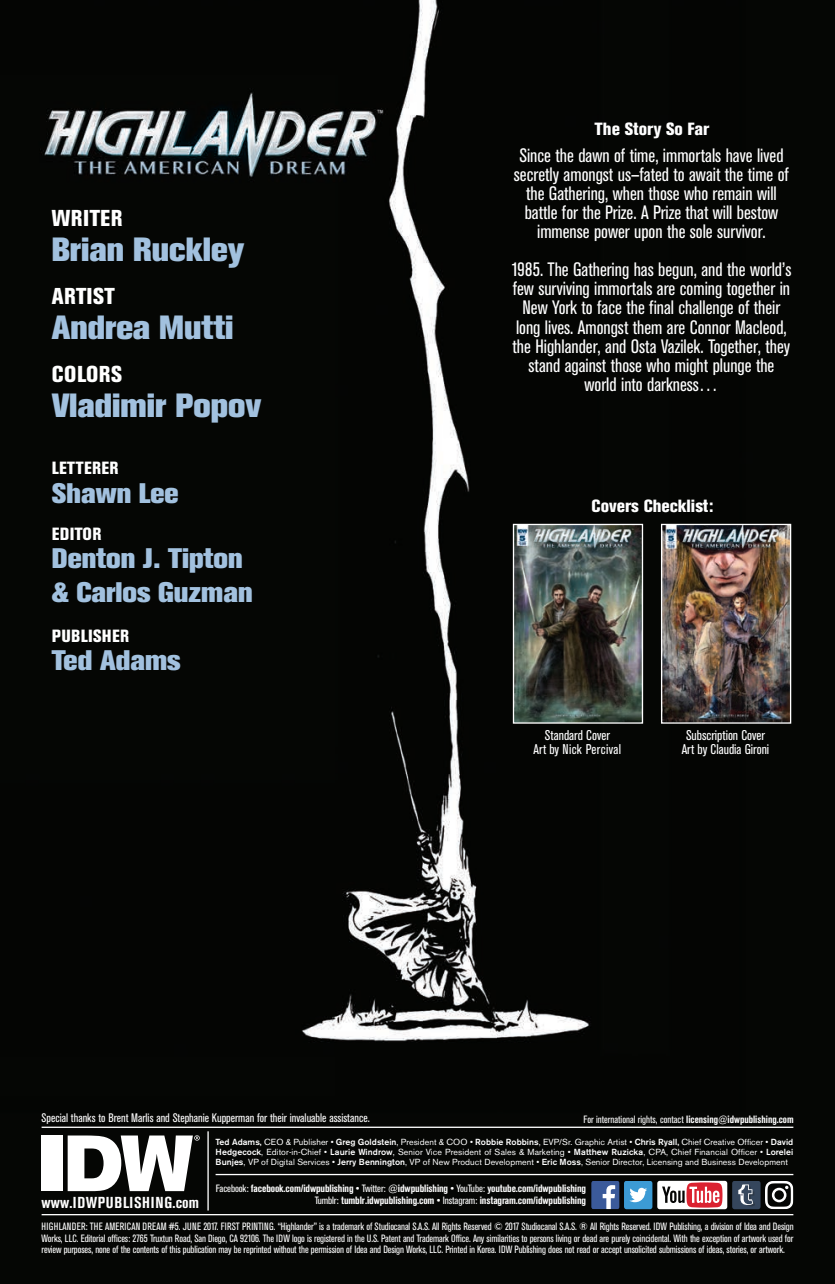
<style>
.page{position:relative;width:835px;height:1284px;background:#050604}
.page>*{position:absolute;margin:0;border:0;box-sizing:border-box;transform-origin:0 0}
.t1{font:800 33.25px "Akzidenz Grotesk BE";color:#a2c1df}
.t2{font:800 28px/33.6px "Akzidenz Grotesk BE";color:#a2c1df}
.t3{font:800 condensed 22.75px "Akzidenz Grotesk BE";letter-spacing:.02em;color:#fff}
.t4{font:condensed 19.25px/19.1px "Akzidenz Grotesk BE";color:#fff;text-align:center}
.t5{font:800 condensed 17.5px "Akzidenz Grotesk BE";color:#fff}
.t6{font:800 condensed 17.5px "Akzidenz Grotesk BE";letter-spacing:.02em;color:#fff}
.t7{font:700 condensed 15.75px "Akzidenz Grotesk BE";letter-spacing:.035em;color:#fff;scale:1.04 1}
.t8{font:condensed 14px/14px "Akzidenz Grotesk BE";color:#fff;text-align:center}
.t9{font:condensed 12.25px "Akzidenz Grotesk BE";color:#fff}
.t10{font:condensed 10.5px/11.4px "Akzidenz Grotesk BE";letter-spacing:-.01em;color:#fff;text-align:justify}
.t11{font:700 condensed 10.5px/12.2px "Akzidenz Grotesk BE";letter-spacing:-.01em;color:#fff;text-align:right;scale:1.05 1}
.t12{font:8.75px/9.6px "Akzidenz Grotesk BE";letter-spacing:.005em;color:#fff;text-align:justify}
.s1{font-weight:700}
.s2{font-weight:500}
.s3{font-weight:400}
</style>
<div class="page">
<div style="left:42px;top:1135px;width:21px;height:56px;background:#fff"></div>
<svg style="left:68px;top:1135px;width:132px;height:56px"></svg>
<hr style="left:42px;top:1214px;width:751px;height:1px;background:#fff">
<hr style="left:42px;top:1126px;width:751px;height:2px;background:#fff">
<hr style="left:216px;top:1173px;width:577px;height:2px;background:#fff">
<hr style="left:207px;top:1131px;width:2px;height:79px;background:#fff">
<div style="left:624px;top:1180px;width:28px;height:29px;background:#3c9bd5;border-radius:3px"></div>
<svg style="left:629px;top:1187px;width:18px;height:15px"></svg>
<div style="left:591px;top:1180px;width:28px;height:29px;background:#3b5a9a;border-radius:2px"></div>
<svg style="left:602px;top:1185px;width:13px;height:24px"></svg>
<div style="left:657px;top:1180px;width:70px;height:29px;background:#fff;border-radius:3px"></div>
<svg style="left:662px;top:1182px;width:60px;height:25px"></svg>
<svg style="left:765px;top:1180px;width:28px;height:29px"></svg>
<div style="left:732px;top:1180px;width:28px;height:29px;background:#35465c;border-radius:3px"></div>
<svg style="left:738px;top:1184px;width:17px;height:22px"></svg>
<img style="left:515px;top:526px;width:126px;height:195px">
<div style="left:513px;top:524px;width:130px;height:199px;border:1px solid #fff"></div>
<img style="left:663px;top:526px;width:126px;height:195px">
<div style="left:661px;top:524px;width:130px;height:199px;border:1px solid #fff"></div>
<h3 class="t3" style="left:52px;top:210px;width:72px">WRITER</h3>
<h1 class="t1" style="left:52px;top:237px;width:194px">Brian Ruckley</h1>
<h3 class="t3" style="left:52px;top:288px;width:65px">ARTIST</h3>
<h1 class="t1" style="left:52px;top:315px;width:183px">Andrea Mutti</h1>
<h3 class="t3" style="left:52px;top:366px;width:72px">COLORS</h3>
<h1 class="t1" style="left:52px;top:393px;width:211px">Vladimir Popov</h1>
<h3 class="t6" style="left:52px;top:462px;width:68px">LETTERER</h3>
<h2 class="t2" style="left:52px;top:478px;width:128px">Shawn Lee</h2>
<h3 class="t5" style="left:52px;top:528px;width:51px">EDITOR</h3>
<h2 class="t2" style="left:52px;top:544px;width:202px">Denton J. Tipton &amp; Carlos Guzman</h2>
<h3 class="t6" style="left:52px;top:629px;width:79px">PUBLISHER</h3>
<h2 class="t2" style="left:52px;top:646px;width:130px">Ted Adams</h2>
<h3 class="t5" style="left:594px;top:122px;width:116px">The Story So Far</h3>
<h3 class="t4" style="left:514px;top:147px;width:277px">Since the dawn of time, immortals have lived secretly amongst us—fated to await the time of the Gathering, when those who remain will battle for the Prize. A Prize that will bestow immense power upon the sole survivor.</h3>
<p class="t4" style="left:511px;top:261px;width:281px">1985. The Gathering has begun, and the world’s few surviving immortals are coming together in New York to face the final challenge of their long lives. Amongst them are Connor Macleod, the Highlander, and Osta Vazilek. Together, they stand against those who might plunge the world into darkness…</p>
<h3 class="t5" style="left:591px;top:499px;width:123px">Covers Checklist:</h3>
<h3 class="t8" style="left:534px;top:729px;width:89px">Standard Cover<br>Art by Nick Percival</h3>
<h3 class="t8" style="left:682px;top:729px;width:89px">Subscription Cover<br>Art by Claudia Gironi</h3>
<p class="t9" style="left:42px;top:1113px;width:330px">Special thanks to Brent Marlis and Stephanie Kupperman for their invaluable assistance.</p>
<p class="t10" style="left:583px;top:1114px;width:211px">For international rights, contact <span class="s1">licensing@idwpublishing.com</span></p>
<p class="t12" style="left:216px;top:1138px;width:579px"><span class="s2">Ted Adams,</span> CEO &amp; Publisher • <span class="s2">Greg Goldstein</span>, President &amp; COO • <span class="s2">Robbie Robbins</span>, EVP/Sr. Graphic Artist • <span class="s2">Chris Ryall,</span> Chief Creative Officer • <span class="s2">David Hedgecock</span>, Editor-in-Chief • <span class="s2">Laurie Windrow</span>, Senior Vice President of Sales &amp; Marketing • <span class="s2">Matthew Ruzicka</span>, CPA, Chief Financial Officer • <span class="s2">Lorelei Bunjes</span>, VP of Digital Services • <span class="s2">Jerry Bennington</span>, VP of New Product Development • <span class="s2">Eric Moss</span>, Senior Director, Licensing and Business Development</p>
<h3 class="t7" style="left:42px;top:1196px;width:153px">www.IDWPUBLISHING.com</h3>
<p class="t11" style="left:216px;top:1183px;width:354px"><span class="s3">Facebook:</span> facebook.com/idwpublishing <span class="s3">• Twitter:</span> @idwpublishing <span class="s3">• YouTube:</span> youtube.com/idwpublishing<br><span class="s3">Tumblr:</span> tumblr.idwpublishing.com <span class="s3">• Instagram:</span> instagram.com/idwpublishing</p>
<p class="t10" style="left:42px;top:1221px;width:753px">HIGHLANDER: THE AMERICAN DREAM #5. JUNE 2017. FIRST PRINTING. “Highlander” is a trademark of Studiocanal S.A.S. All Rights Reserved © 2017 Studiocanal S.A.S. ® All Rights Reserved. IDW Publishing, a division of Idea and Design Works, LLC. Editorial offices: 2765 Truxtun Road, San Diego, CA 92106. The IDW logo is registered in the U.S. Patent and Trademark Office. Any similarities to persons living or dead are purely coincidental. With the exception of artwork used for review purposes, none of the contents of this publication may be reprinted without the permission of Idea and Design Works, LLC. Printed in Korea. IDW Publishing does not read or accept unsolicited submissions of ideas, stories, or artwork.</p>
</div>
